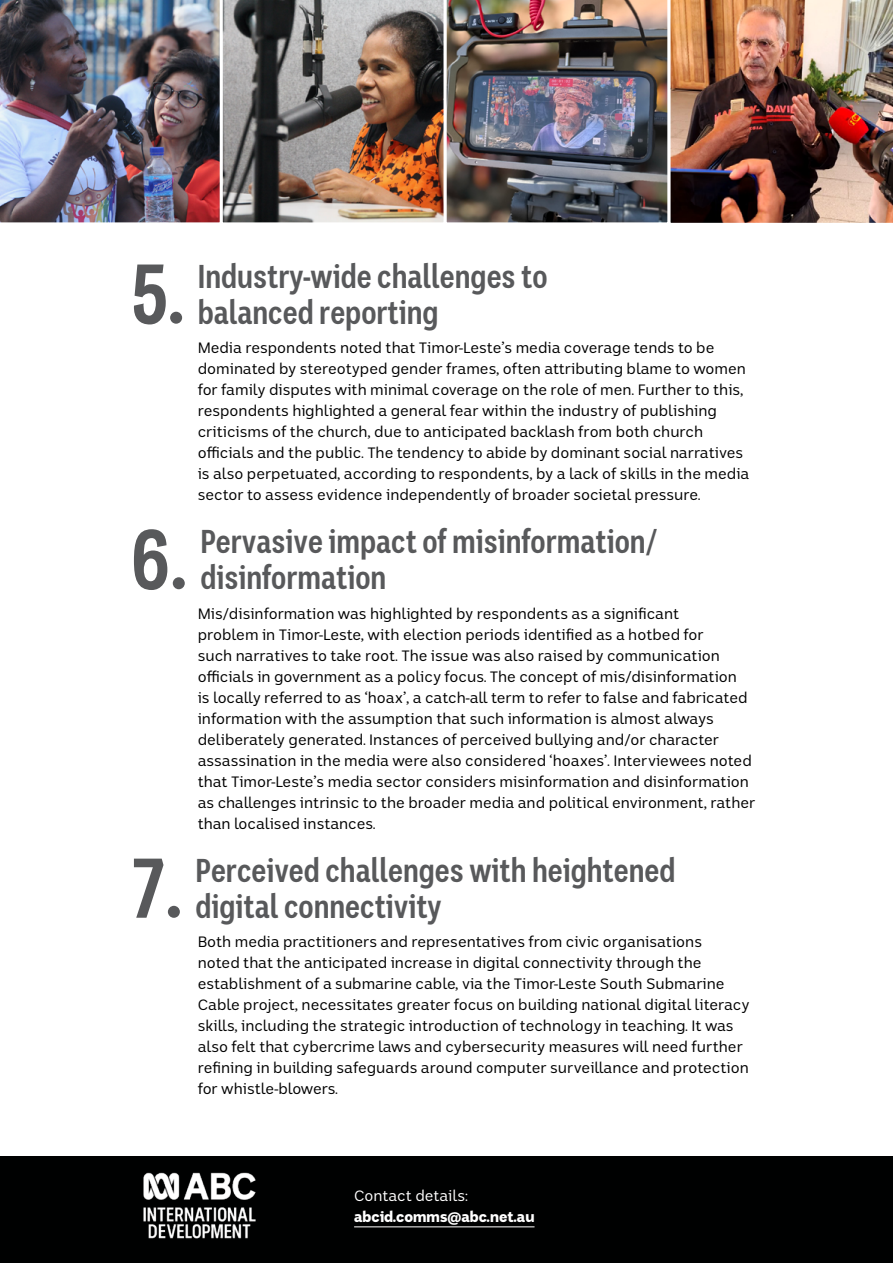
<style>
.page{position:relative;width:893px;height:1263px;background:#fff}
.page>*{position:absolute;margin:0;border:0;box-sizing:border-box;transform-origin:0 0}
.t1{font:700 condensed 84.45px "ABC Sans Nova";color:#58595b}
.t2{font:700 condensed 33px/36px "ABC Sans Nova";color:#58595b}
.t3{font:15px/21px "ABC Sans";color:#000}
.t4{font:900 15px "ABC Sans";color:#fff}
.t5{font:15px "ABC Sans";color:#fff}
</style>
<div class="page">
<div style="left:0;top:1157px;width:893px;height:106px;background:#000101"></div>
<hr style="left:354px;top:1226px;width:180px;height:1px;background:#fff">
<img style="left:0;top:0;width:220px;height:223px">
<img style="left:222px;top:0;width:222px;height:223px">
<img style="left:446px;top:0;width:222px;height:223px">
<img style="left:670px;top:0;width:223px;height:223px">
<img style="left:143px;top:1172px;width:113px;height:67px">
<h3 class="t1" style="left:130px;top:241px;width:55px">5.</h3>
<h3 class="t2" style="left:198px;top:257px;width:351px">Industry-wide challenges to balanced reporting</h3>
<p class="t3" style="left:198px;top:337px;width:553px">Media respondents noted that Timor-Leste’s media coverage tends to be dominated by stereotyped gender frames, often attributing blame to women for family disputes with minimal coverage on the role of men. Further to this, respondents highlighted a general fear within the industry of publishing criticisms of the church, due to anticipated backlash from both church officials and the public. The tendency to abide by dominant social narratives is also perpetuated, according to respondents, by a lack of skills in the media sector to assess evidence independently of broader societal pressure.</p>
<h3 class="t1" style="left:130px;top:506px;width:58px">6.</h3>
<h3 class="t2" style="left:200px;top:523px;width:458px">Pervasive impact of misinformation/ disinformation</h3>
<p class="t3" style="left:198px;top:603px;width:559px">Mis/disinformation was highlighted by respondents as a significant<br>problem in Timor-Leste, with election periods identified as a hotbed for<br>such narratives to take root. The issue was also raised by communication officials in government as a policy focus. The concept of mis/disinformation<br>is locally referred to as ‘hoax’, a catch-all term to refer to false and fabricated information with the assumption that such information is almost always deliberately generated. Instances of perceived bullying and/or character assassination in the media were also considered ‘hoaxes’. Interviewees noted that Timor-Leste’s media sector considers misinformation and disinformation as challenges intrinsic to the broader media and political environment, rather than localised instances.</p>
<h3 class="t1" style="left:131px;top:835px;width:52px">7.</h3>
<h3 class="t2" style="left:195px;top:852px;width:481px">Perceived challenges with heightened digital connectivity</h3>
<p class="t3" style="left:198px;top:931px;width:553px">Both media practitioners and representatives from civic organisations<br>noted that the anticipated increase in digital connectivity through the establishment of a submarine cable, via the Timor-Leste South Submarine Cable project, necessitates greater focus on building national digital literacy skills, including the strategic introduction of technology in teaching. It was also felt that cybercrime laws and cybersecurity measures will need further refining in building safeguards around computer surveillance and protection for whistle-blowers.</p>
<h3 class="t5" style="left:354px;top:1187px;width:115px">Contact details:</h3>
<p class="t4" style="left:354px;top:1208px;width:182px">abcid.comms@abc.net.au</p>
</div>
